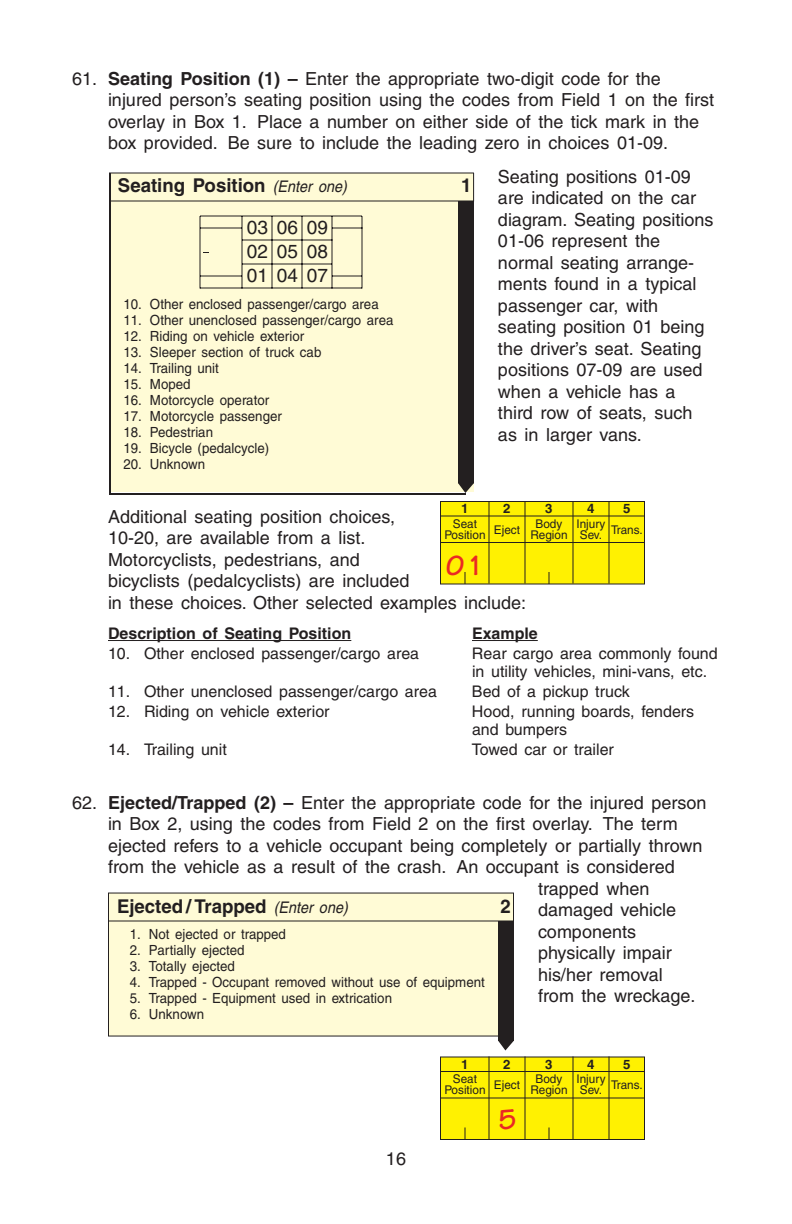
<style>
.page{position:relative;width:792px;height:1224px;background:#fff}
.page>*{position:absolute;margin:0;border:0;box-sizing:border-box;transform-origin:0 0}
.t1{font:700 30px "Tekton";color:#ea2924}
.t2{font:700 19px "Helvetica";color:#231f20}
.t3{font:19px/24px "Helvetica";color:#231f20;text-align:justify}
.t4{font:18px/21.4px "Helvetica";color:#231f20}
.t5{font:16px/18px "Helvetica";color:#231f20}
.t6{font:700 16px "Helvetica";color:#231f20}
.t7{font:14px "Helvetica";color:#231f20;scale:.95 1}
.t8{font:700 13px "Helvetica";color:#231f20}
.t9{font:12px "Helvetica";color:#231f20}
.s1{font-weight:700}
.s2{font-weight:400;font-style:italic;font-size:16px}
</style>
<div class="page">
<div style="left:111px;top:173px;width:363px;height:319px;background:#fffbd6"></div>
<hr style="left:108px;top:640px;width:243px;height:1px;background:#231f20">
<hr style="left:472px;top:640px;width:66px;height:1px;background:#231f20">
<hr style="left:110px;top:493px;width:356px;height:2px;background:#231f20">
<div style="left:440px;top:502px;width:204px;height:82px;background:#fff101"></div>
<div style="left:440px;top:501px;width:205px;height:83px;border:1px solid #231f20"></div>
<hr style="left:109px;top:173px;width:2px;height:322px;background:#231f20">
<div style="left:458px;top:201px;width:16px;height:282px;background:#231f20"></div>
<hr style="left:200px;top:216px;width:162px;height:1px;background:#231f20">
<hr style="left:242px;top:240px;width:90px;height:1px;background:#231f20">
<hr style="left:200px;top:228px;width:42px;height:1px;background:#231f20">
<hr style="left:332px;top:228px;width:30px;height:1px;background:#231f20">
<hr style="left:200px;top:288px;width:162px;height:1px;background:#231f20">
<hr style="left:242px;top:264px;width:90px;height:1px;background:#231f20">
<hr style="left:200px;top:276px;width:42px;height:1px;background:#231f20">
<hr style="left:332px;top:276px;width:30px;height:1px;background:#231f20">
<hr style="left:200px;top:216px;width:1px;height:72px;background:#231f20">
<hr style="left:242px;top:216px;width:1px;height:72px;background:#231f20">
<hr style="left:272px;top:216px;width:1px;height:72px;background:#231f20">
<hr style="left:302px;top:216px;width:1px;height:72px;background:#231f20">
<hr style="left:332px;top:216px;width:1px;height:72px;background:#231f20">
<hr style="left:362px;top:216px;width:1px;height:72px;background:#231f20">
<svg style="left:458px;top:483px;width:16px;height:10px"></svg>
<hr style="left:109px;top:172px;width:365px;height:2px;background:#231f20">
<svg style="left:473px;top:174px;width:1px;height:26px"></svg>
<hr style="left:109px;top:200px;width:365px;height:2px;background:#231f20">
<hr style="left:441px;top:516px;width:203px;height:1px;background:#231f20">
<hr style="left:441px;top:542px;width:204px;height:1px;background:#231f20">
<hr style="left:608px;top:501px;width:1px;height:83px;background:#231f20">
<hr style="left:572px;top:501px;width:1px;height:83px;background:#231f20">
<hr style="left:524px;top:501px;width:1px;height:83px;background:#231f20">
<hr style="left:488px;top:501px;width:1px;height:83px;background:#231f20">
<svg style="left:464px;top:572px;width:1px;height:12px"></svg>
<svg style="left:548px;top:572px;width:1px;height:12px"></svg>
<div style="left:108px;top:893px;width:406px;height:143px;background:#fffbd6"></div>
<div style="left:498px;top:921px;width:16px;height:120px;background:#231f20"></div>
<svg style="left:498px;top:1041px;width:16px;height:10px"></svg>
<hr style="left:108px;top:921px;width:406px;height:1px;background:#231f20">
<div style="left:440px;top:1057px;width:204px;height:83px;background:#fff101"></div>
<div style="left:440px;top:1056px;width:205px;height:84px;border:1px solid #231f20"></div>
<hr style="left:441px;top:1071px;width:203px;height:1px;background:#231f20">
<hr style="left:441px;top:1098px;width:204px;height:1px;background:#231f20">
<hr style="left:608px;top:1056px;width:2px;height:83px;background:#231f20">
<hr style="left:572px;top:1056px;width:2px;height:83px;background:#231f20">
<hr style="left:524px;top:1056px;width:2px;height:83px;background:#231f20">
<hr style="left:488px;top:1056px;width:2px;height:83px;background:#231f20">
<svg style="left:464px;top:1128px;width:2px;height:12px"></svg>
<svg style="left:548px;top:1128px;width:2px;height:12px"></svg>
<p class="t4" style="left:108px;top:70px;width:608px;text-indent:-36px">61. <span class="s1">Seating Position (1) –</span> Enter the appropriate two-digit code for the injured person’s seating position using the codes from Field 1 on the first overlay in Box 1. Place a number on either side of the tick mark in the box provided. Be sure to include the leading zero in choices 01-09.</p>
<p class="t4" style="left:498px;top:168px;width:217px">Seating positions 01-09 are indicated on the car diagram. Seating positions<br>01-06 represent the normal seating arrange - ments found in a typical passenger car, with seating position 01 being the driver’s seat. Seating positions 07-09 are used when a vehicle has a third row of seats, such as in larger vans.</p>
<p class="t2" style="left:118px;top:178px;width:233px">Seating Position <span class="s2">(Enter one)</span></p>
<p class="t2" style="left:461px;top:178px;width:12px">1</p>
<p class="t3" style="left:247px;top:217px;width:83px">03 06 09<br>02 05 08<br>01 04 07</p>
<p class="t7" style="left:124px;top:299px;width:270px">10. Other enclosed passenger/cargo area</p>
<p class="t7" style="left:124px;top:315px;width:286px">11. Other unenclosed passenger/cargo area</p>
<p class="t7" style="left:124px;top:331px;width:192px">12. Riding on vehicle exterior</p>
<p class="t7" style="left:124px;top:347px;width:210px">13. Sleeper section of truck cab</p>
<p class="t7" style="left:124px;top:363px;width:102px">14. Trailing unit</p>
<p class="t7" style="left:124px;top:379px;width:72px">15. Moped</p>
<p class="t7" style="left:124px;top:395px;width:155px">16. Motorcycle operator</p>
<p class="t7" style="left:124px;top:411px;width:168px">17. Motorcycle passenger</p>
<p class="t7" style="left:124px;top:427px;width:96px">18. Pedestrian</p>
<p class="t7" style="left:124px;top:443px;width:155px">19. Bicycle (pedalcycle)</p>
<p class="t7" style="left:124px;top:459px;width:88px">20. Unknown</p>
<p class="t8" style="left:461px;top:504px;width:9px">1</p>
<p class="t8" style="left:503px;top:504px;width:9px">2</p>
<p class="t8" style="left:545px;top:504px;width:9px">3</p>
<p class="t8" style="left:587px;top:504px;width:9px">4</p>
<p class="t8" style="left:623px;top:504px;width:9px">5</p>
<p class="t9" style="left:453px;top:519px;width:26px">Seat</p>
<p class="t9" style="left:494px;top:525px;width:28px">Eject</p>
<p class="t4" style="left:108px;top:508px;width:420px">Additional seating position choices,<br>10-20, are available from a list.<br>Motorcyclists, pedestrians, and<br>bicyclists (pedalcyclists) are included<br>in these choices. Other selected examples include:</p>
<p class="t6" style="left:108px;top:627px;width:245px">Description of Seating Position</p>
<p class="t6" style="left:472px;top:627px;width:67px">Example</p>
<p class="t5" style="left:108px;top:646px;width:313px">10. Other enclosed passenger/cargo area</p>
<p class="t5" style="left:472px;top:646px;width:247px">Rear cargo area commonly found in utility vehicles, mini-vans, etc.</p>
<p class="t5" style="left:108px;top:684px;width:330px">11. Other unenclosed passenger/cargo area</p>
<p class="t5" style="left:472px;top:684px;width:159px">Bed of a pickup truck</p>
<p class="t5" style="left:108px;top:704px;width:223px">12. Riding on vehicle exterior</p>
<p class="t5" style="left:472px;top:704px;width:224px">Hood, running boards, fenders and bumpers</p>
<p class="t5" style="left:108px;top:742px;width:120px">14. Trailing unit</p>
<p class="t5" style="left:472px;top:742px;width:143px">Towed car or trailer</p>
<p class="t9" style="left:536px;top:519px;width:71px">Body Injury</p>
<p class="t9" style="left:611px;top:525px;width:33px">Trans.</p>
<p class="t9" style="left:444px;top:530px;width:43px">Position</p>
<p class="t9" style="left:530px;top:530px;width:73px">Region Sev.</p>
<h1 class="t1" style="left:446px;top:556px;width:36px">01</h1>
<p class="t4" style="left:72px;top:794px;width:636px">62. <span class="s1">Ejected/Trapped (2) –</span> Enter the appropriate code for the injured person</p>
<p class="t4" style="left:108px;top:815px;width:571px">in Box 2, using the codes from Field 2 on the first overlay. The term</p>
<p class="t4" style="left:108px;top:837px;width:596px">ejected refers to a vehicle occupant being completely or partially thrown</p>
<p class="t4" style="left:108px;top:858px;width:568px">from the vehicle as a result of the crash. An occupant is considered</p>
<p class="t4" style="left:538px;top:880px;width:113px">trapped when</p>
<p class="t4" style="left:538px;top:901px;width:140px">damaged vehicle</p>
<p class="t4" style="left:538px;top:923px;width:100px">components</p>
<p class="t4" style="left:538px;top:944px;width:135px">physically impair</p>
<p class="t4" style="left:538px;top:966px;width:126px">his/her removal</p>
<p class="t4" style="left:538px;top:987px;width:159px">from the wreckage.</p>
<p class="t2" style="left:117px;top:899px;width:235px">Ejected / Trapped <span class="s2">(Enter one)</span></p>
<p class="t2" style="left:501px;top:899px;width:12px">2</p>
<p class="t7" style="left:130px;top:929px;width:166px">1. Not ejected or trapped</p>
<p class="t7" style="left:130px;top:945px;width:122px">2. Partially ejected</p>
<p class="t7" style="left:130px;top:961px;width:112px">3. Totally ejected</p>
<p class="t7" style="left:130px;top:977px;width:375px">4. Trapped - Occupant removed without use of equipment</p>
<p class="t7" style="left:130px;top:993px;width:277px">5. Trapped - Equipment used in extrication</p>
<p class="t7" style="left:130px;top:1009px;width:80px">6. Unknown</p>
<p class="t4" style="left:386px;top:1150px;width:22px">16</p>
<p class="t8" style="left:461px;top:1059px;width:9px">1</p>
<p class="t8" style="left:503px;top:1059px;width:9px">2</p>
<p class="t8" style="left:545px;top:1059px;width:9px">3</p>
<p class="t8" style="left:587px;top:1059px;width:9px">4</p>
<p class="t8" style="left:623px;top:1059px;width:9px">5</p>
<p class="t9" style="left:453px;top:1075px;width:26px">Seat</p>
<p class="t9" style="left:494px;top:1081px;width:28px">Eject</p>
<p class="t9" style="left:536px;top:1075px;width:71px">Body Injury</p>
<p class="t9" style="left:611px;top:1081px;width:33px">Trans.</p>
<p class="t9" style="left:444px;top:1086px;width:43px">Position</p>
<p class="t9" style="left:530px;top:1086px;width:73px">Region Sev.</p>
<h1 class="t1" style="left:499px;top:1109px;width:19px">5</h1>
</div>
